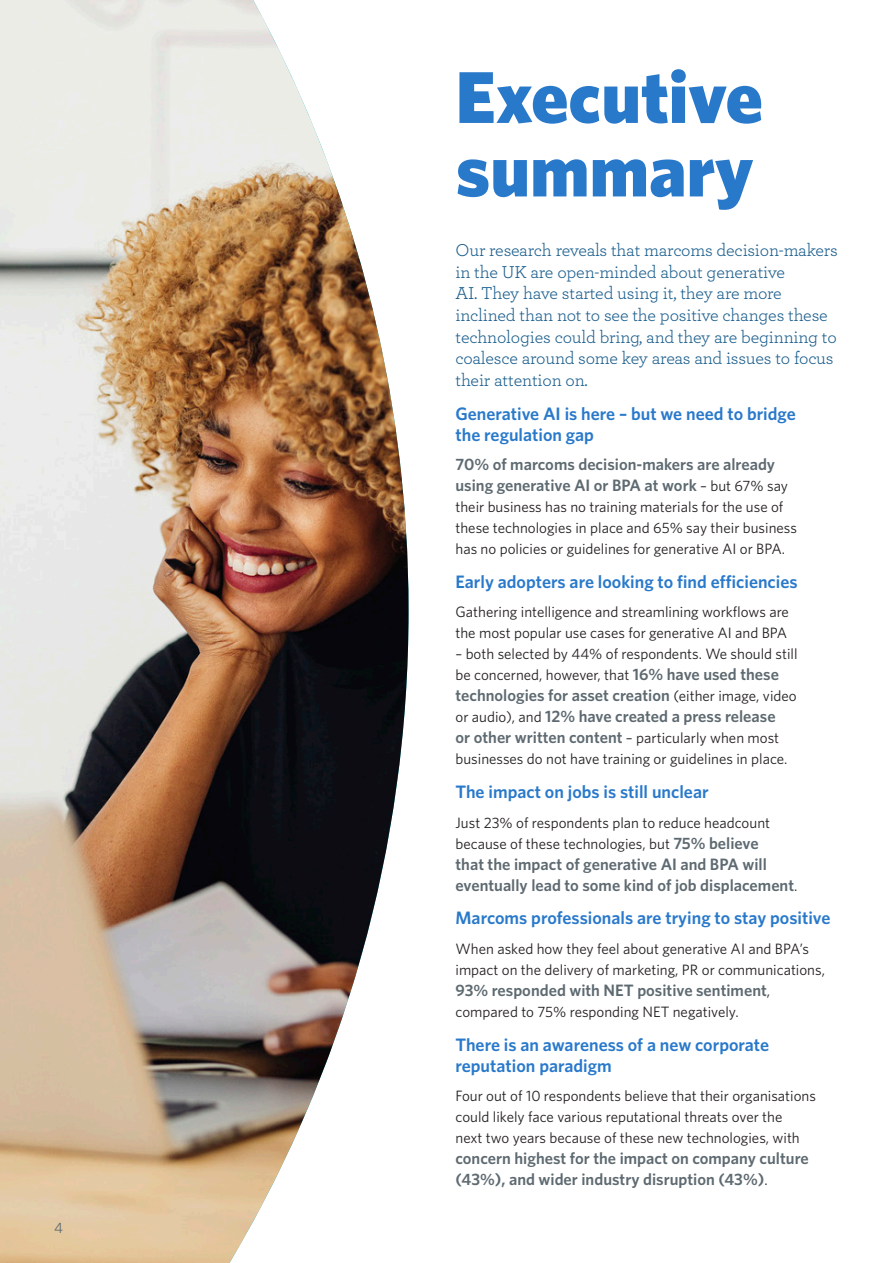
<style>
.page{position:relative;width:893px;height:1263px;background:#fff}
.page>*{position:absolute;margin:0;border:0;box-sizing:border-box;transform-origin:0 0}
.t1{font:900 73.5px/73.5px "Whitney";color:#2979cb}
.Intro{font:18px/21.6px "Archer";letter-spacing:-.01em;color:#1b5e8d}
.H2{font:600 18px/21px "Whitney";color:#2979cb}
.Body{font:600 16.5px/21px "Whitney";color:#5e6a71}
.Body-2{font:15px/21px "Whitney";color:#231f20}
.t2{font:15px "Whitney";color:#5e6a71}
.s1{font-weight:400;font-size:15px;color:#231f20}
.s2{font-weight:600;font-size:16.5px;color:#5e6a71}
</style>
<div class="page">
<img style="left:0;top:0;width:409px;height:1263px">
<p class="t2" style="left:54px;top:1218px;width:10px">4</p>
<h1 class="t1" style="left:455px;top:59px;width:309px">Executive summary</h1>
<h2 class="Intro" style="left:455px;top:239px;width:384px">Our research reveals that marcoms decision-makers in the UK are open-minded about generative<br>AI. They have started using it, they are more inclined than not to see the positive changes these technologies could bring, and they are beginning to coalesce around some key areas and issues to focus their attention on.</h2>
<h3 class="H2" style="left:455px;top:402px;width:342px">Generative AI is here – but we need to bridge the regulation gap</h3>
<p class="Body" style="left:455px;top:454px;width:334px">70% of marcoms decision-makers are already using generative AI or BPA at work <span class="s1">– but 67% say</span></p>
<p class="Body-2" style="left:455px;top:496px;width:343px">their business has no training materials for the use of these technologies in place and 65% say their business has no policies or guidelines for generative AI or BPA.</p>
<h3 class="H2" style="left:455px;top:571px;width:344px">Early adopters are looking to find efficiencies</h3>
<p class="Body-2" style="left:455px;top:601px;width:335px">Gathering intelligence and streamlining workflows are the most popular use cases for generative AI and BPA</p>
<p class="Body-2" style="left:455px;top:643px;width:344px">– both selected by 44% of respondents. We should still be concerned, however, that <span class="s2">16% have used these</span></p>
<p class="Body" style="left:455px;top:685px;width:343px">technologies for asset creation <span class="s1">(either image, video or audio), and</span> 12% have created a press release<br>or other written content <span class="s1">– particularly when most</span></p>
<p class="Body-2" style="left:455px;top:748px;width:333px">businesses do not have training or guidelines in place.</p>
<h3 class="H2" style="left:455px;top:781px;width:255px">The impact on jobs is still unclear</h3>
<p class="Body-2" style="left:455px;top:812px;width:316px">Just 23% of respondents plan to reduce headcount because of these technologies, but <span class="s2">75% believe</span></p>
<p class="Body" style="left:455px;top:853px;width:343px">that the impact of generative AI and BPA will eventually lead to some kind of job displacement<span class="s1">.</span></p>
<h3 class="H2" style="left:455px;top:907px;width:376px">Marcoms professionals are trying to stay positive</h3>
<p class="Body-2" style="left:455px;top:938px;width:371px">When asked how they feel about generative AI and BPA’s impact on the delivery of marketing, PR or communications,</p>
<p class="Body" style="left:455px;top:979px;width:316px">93% responded with NET positive sentiment<span class="s1">,</span></p>
<p class="Body-2" style="left:455px;top:1001px;width:285px">compared to 75% responding NET negatively.</p>
<h3 class="H2" style="left:455px;top:1033px;width:315px">There is an awareness of a new corporate reputation paradigm</h3>
<p class="Body-2" style="left:455px;top:1085px;width:362px">Four out of 10 respondents believe that their organisations could likely face various reputational threats over the<br>next two years because of these new technologies, with</p>
<p class="Body" style="left:455px;top:1148px;width:355px">concern highest for the impact on company culture (43%), and wider industry disruption (43%)<span class="s1">.</span></p>
</div>
